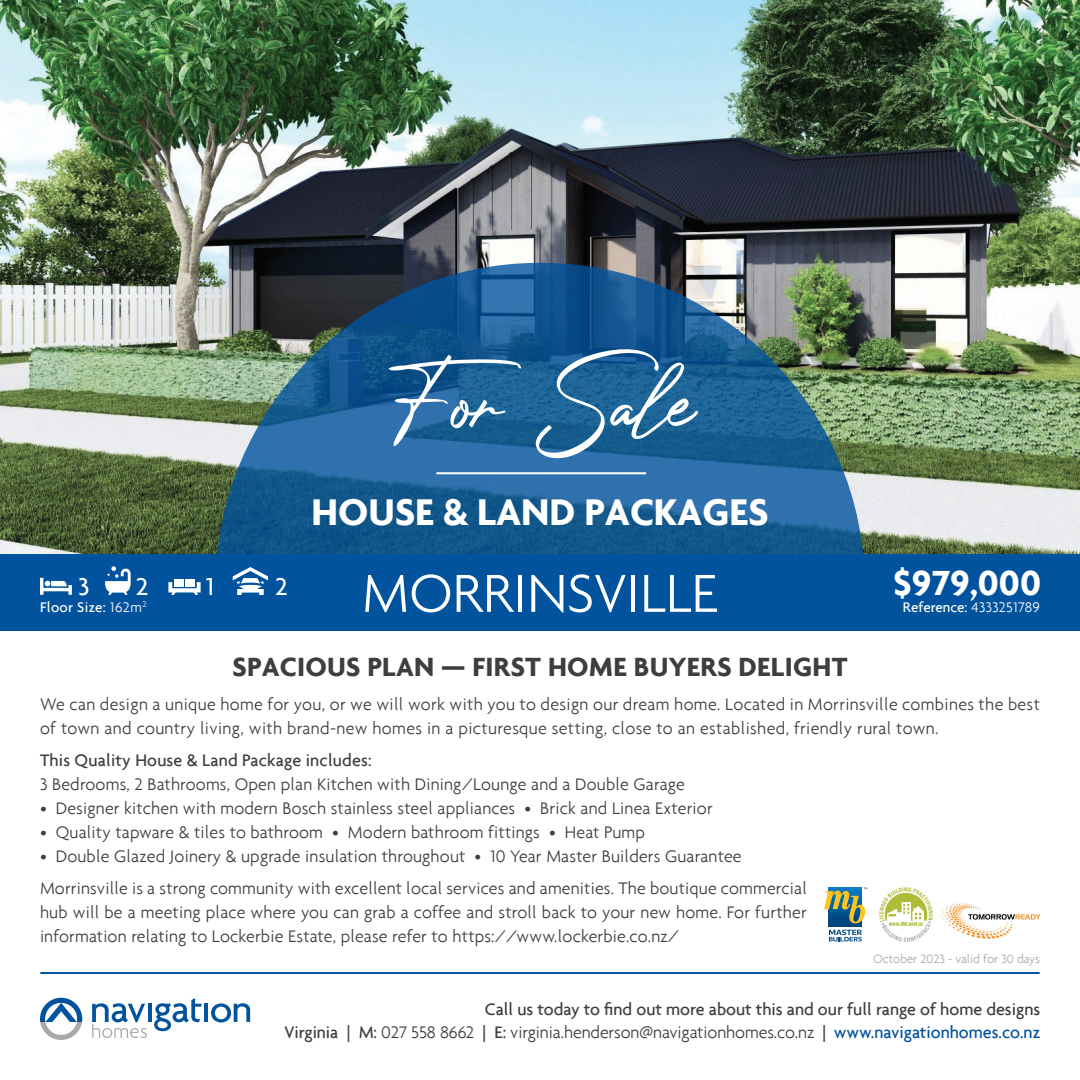
<style>
.page{position:relative;width:1080px;height:1080px;background:#fff}
.page>*{position:absolute;margin:0;border:0;box-sizing:border-box;transform-origin:0 0}
.t1{font:102.4px "Photograph Signature";color:#fff}
.t2{font:300 57.8px "Agenda";color:#fff}
.t3{font:700 40px "Agenda";color:#fff}
.t4{font:700 37.6px "Agenda";color:#fff}
.t5{font:700 28.4px "Agenda";letter-spacing:.01em;color:#3e3e3f}
.t6{font:500 26.1px "Agenda";color:#fff}
.t7{font:300 18px/24px "Agenda";letter-spacing:.01em;color:#3e3e3f}
.t8{font:500 18px/23px "Agenda";color:#3e3e3f;text-align:right}
.t9{font:500 15px "Agenda";color:#fff}
.t10{font:500 15px "Agenda";letter-spacing:.02em;color:#fff}
.t11{font:300 13px "Agenda";color:#a8a9ad}
.s1{font-weight:300}
.s2{color:#01539e}
</style>
<div class="page">
<hr style="left:148px;top:1004px;width:3px;height:18px;background:#01539e">
<svg style="left:154px;top:998px;width:48px;height:33px"></svg>
<hr style="left:204px;top:1004px;width:4px;height:18px;background:#01539e">
<svg style="left:211px;top:1003px;width:39px;height:20px"></svg>
<svg style="left:92px;top:1003px;width:55px;height:35px"></svg>
<svg style="left:40px;top:998px;width:42px;height:42px"></svg>
<hr style="left:41px;top:972px;width:998px;height:2px;background:#01539e">
<img style="left:879px;top:887px;width:54px;height:55px">
<img style="left:940px;top:902px;width:100px;height:37px">
<svg style="left:829px;top:923px;width:32px;height:3px"></svg>
<svg style="left:824px;top:887px;width:43px;height:36px;background:#7f9a84"></svg>
<svg style="left:829px;top:930px;width:33px;height:11px"></svg>
<img style="left:0;top:0;width:1080px;height:554px">
<div style="left:0;top:554px;width:1080px;height:76px;background:#01539e"></div>
<svg style="left:215px;top:263px;width:650px;height:318px;background:#2b648d"></svg>
<hr style="left:436px;top:472px;width:210px;height:2px;background:#fff">
<svg style="left:40px;top:578px;width:32px;height:17px"></svg>
<div style="left:174px;top:579px;width:10px;height:7px;background:#fff"></div>
<div style="left:185px;top:579px;width:10px;height:7px;background:#fff"></div>
<svg style="left:168px;top:582px;width:33px;height:13px"></svg>
<svg style="left:105px;top:566px;width:26px;height:29px"></svg>
<svg style="left:233px;top:567px;width:35px;height:28px"></svg>
<h1 class="t1" style="left:387px;top:311px;width:310px">For Sale</h1>
<h3 class="t6" style="left:78px;top:571px;width:13px">3</h3>
<h3 class="t6" style="left:136px;top:571px;width:14px">2</h3>
<h3 class="t6" style="left:206px;top:571px;width:10px">1</h3>
<h3 class="t6" style="left:275px;top:571px;width:14px">2</h3>
<p class="t10" style="left:40px;top:598px;width:108px">Floor Size: <span class="s1">162m</span><sup>2</sup></p>
<h3 class="t3" style="left:312px;top:487px;width:458px">HOUSE &amp; LAND PACKAGES</h3>
<h2 class="t2" style="left:362px;top:559px;width:358px">MORRINSVILLE</h2>
<h3 class="t5" style="left:232px;top:649px;width:617px">SPACIOUS PLAN — FIRST HOME BUYERS DELIGHT</h3>
<h3 class="t4" style="left:894px;top:560px;width:149px">$979,000</h3>
<p class="t9" style="left:903px;top:598px;width:139px">Reference: <span class="s1">4333251789</span></p>
<p class="t7" style="left:40px;top:692px;width:1001px">We can design a unique home for you, or we will work with you to design our dream home. Located in Morrinsville combines the best of town and country living, with brand-new homes in a picturesque setting, close to an established, friendly rural town.</p>
<p class="t8" style="left:40px;top:748px;width:333px">This Quality House &amp; Land Package includes:</p>
<p class="t7" style="left:40px;top:772px;width:646px">3 Bedrooms, 2 Bathrooms, Open plan Kitchen with Dining/Lounge and a Double Garage</p>
<p class="t7" style="left:40px;top:796px;width:674px">• Designer kitchen with modern Bosch stainless steel appliances • Brick and Linea Exterior</p>
<p class="t7" style="left:40px;top:820px;width:607px">• Quality tapware &amp; tiles to bathroom • Modern bathroom fittings • Heat Pump</p>
<p class="t7" style="left:40px;top:840px;width:768px;line-height:32px">• Double Glazed Joinery &amp; upgrade insulation throughout • 10 Year Master Builders Guarantee<br>Morrinsville is a strong community with excellent local services and amenities. The boutique commercial</p>
<p class="t7" style="left:40px;top:900px;width:768px">hub will be a meeting place where you can grab a coffee and stroll back to your new home. For further information relating to Lockerbie Estate, please refer to https://www.lockerbie.co.nz/</p>
<p class="t11" style="left:873px;top:951px;width:168px">October 2023 - valid for 30 days</p>
<p class="t8" style="left:285px;top:997px;width:757px">Call us today to find out more about this and our full range of home designs<br>Virginia | M: <span class="s1">027 558 8662</span> | E: <span class="s1">virginia.henderson@navigationhomes.co.nz</span> | <span class="s2">www.navigationhomes.co.nz</span></p>
</div>
